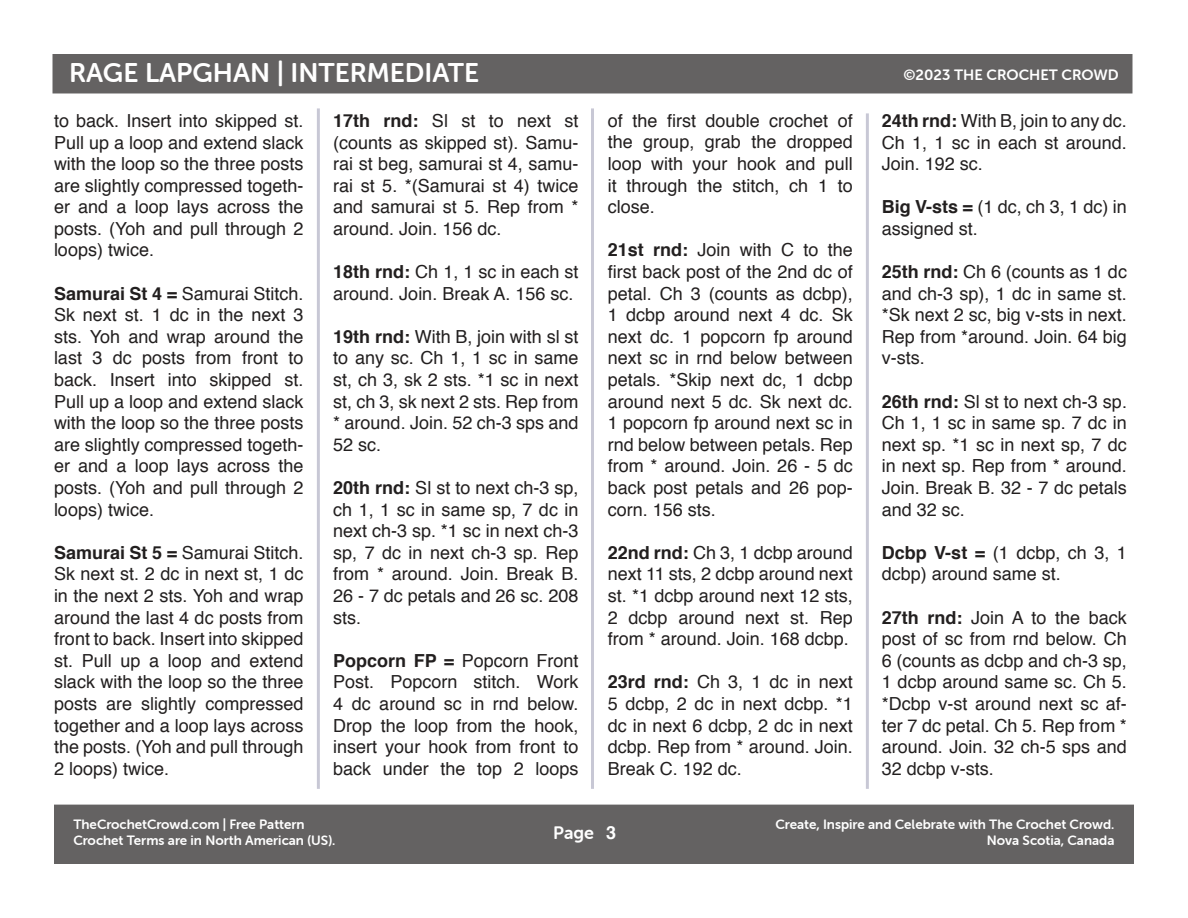
<style>
.page{position:relative;width:1188px;height:918px;background:#fff}
.page>*{position:absolute;margin:0;border:0;box-sizing:border-box;transform-origin:0 0}
.t1{font:27px "Museo Sans Rounded 700";color:#fff}
.t2{font:18px/21.6px "Helvetica";color:#221f1f;text-align:justify}
.t3{font:18px "Museo Sans Rounded 700";color:#fff}
.t4{font:15px "Museo Sans Rounded 700";color:#fff}
.t5{font:13.5px/16.2px "Museo Sans Rounded 700";color:#fff;text-align:right}
.s1{font-weight:700}
.s2{font-family:"Helvetica";font-weight:700}
</style>
<div class="page">
<div style="left:53px;top:55px;width:1079px;height:38px;background:#646262"></div>
<hr style="left:317px;top:108px;width:3px;height:681px;background:#242259">
<hr style="left:591px;top:108px;width:3px;height:681px;background:#242259">
<div style="left:55px;top:805px;width:1078px;height:58px;background:#646262"></div>
<hr style="left:866px;top:113px;width:3px;height:676px;background:#242259">
<h1 class="t1" style="left:69px;top:60px;width:411px">RAGE LAPGHAN | INTERMEDIATE</h1>
<p class="t4" style="left:904px;top:68px;width:217px">©2023 THE CROCHET CROWD</p>
<p class="t2" style="left:882px;top:111px;width:247px"><span class="s1">24th rnd:</span> With B, join to any dc.<br>Ch 1, 1 sc in each st around.<br>Join. 192 sc.</p>
<p class="t2" style="left:882px;top:198px;width:247px"><span class="s1">Big V-sts =</span> (1 dc, ch 3, 1 dc) in assigned st.</p>
<p class="t2" style="left:882px;top:263px;width:247px"><span class="s1">25th rnd:</span> Ch 6 (counts as 1 dc and ch-3 sp), 1 dc in same st. *Sk next 2 sc, big v-sts in next.<br>Rep from *around. Join. 64 big v-sts.</p>
<p class="t2" style="left:882px;top:392px;width:247px"><span class="s1">26th rnd:</span> Sl st to next ch-3 sp.<br>Ch 1, 1 sc in same sp. 7 dc in next sp. *1 sc in next sp, 7 dc in next sp. Rep from * around.<br>Join. Break B. 32 - 7 dc petals and 32 sc.</p>
<p class="t2" style="left:882px;top:543px;width:247px"><span class="s1">Dcbp V-st =</span> (1 dcbp, ch 3, 1 dcbp) around same st.</p>
<p class="t2" style="left:882px;top:608px;width:247px"><span class="s1">27th rnd:</span> Join A to the back post of sc from rnd below. Ch 6 (counts as dcbp and ch-3 sp, 1 dcbp around same sc. Ch 5. *Dcbp v-st around next sc af&shy;ter 7 dc petal. Ch 5. Rep from * around. Join. 32 ch-5 sps and 32 dcbp v-sts.</p>
<p class="t2" style="left:608px;top:110px;width:247px">of the 昀椀rst double crochet of the group, grab the dropped loop with your hook and pull it through the stitch, ch 1 to close.</p>
<p class="t2" style="left:608px;top:241px;width:247px"><span class="s1">21st rnd:</span> Join with C to the昀椀rst back post of the 2nd dc of petal. Ch 3 (counts as dcbp), 1 dcbp around next 4 dc. Sk next dc. 1 popcorn fp around next sc in rnd below between petals. *Skip next dc, 1 dcbp around next 5 dc. Sk next dc.<br>1 popcorn fp around next sc in rnd below between petals. Rep from * around. Join. 26 - 5 dc back post petals and 26 pop&shy;corn. 156 sts.</p>
<p class="t2" style="left:608px;top:543px;width:247px"><span class="s1">22nd rnd:</span> Ch 3, 1 dcbp around next 11 sts, 2 dcbp around next st. *1 dcbp around next 12 sts, 2 dcbp around next st. Rep from * around. Join. 168 dcbp.</p>
<p class="t2" style="left:608px;top:673px;width:247px"><span class="s1">23rd rnd:</span> Ch 3, 1 dc in next 5 dcbp, 2 dc in next dcbp. *1 dc in next 6 dcbp, 2 dc in next dcbp. Rep from * around. Join.<br>Break C. 192 dc.</p>
<p class="t2" style="left:333px;top:111px;width:247px"><span class="s1">17th rnd:</span> Sl st to next st (counts as skipped st). Samu&shy;rai st beg, samurai st 4, samu&shy;rai st 5. *(Samurai st 4) twice and samurai st 5. Rep from * around. Join. 156 dc.</p>
<p class="t2" style="left:333px;top:263px;width:247px"><span class="s1">18th rnd:</span> Ch 1, 1 sc in each st around. Join. Break A. 156 sc.</p>
<p class="t2" style="left:333px;top:327px;width:247px"><span class="s1">19th rnd:</span> With B, join with sl st to any sc. Ch 1, 1 sc in same st, ch 3, sk 2 sts. *1 sc in next st, ch 3, sk next 2 sts. Rep from * around. Join. 52 ch-3 sps and 52 sc.</p>
<p class="t2" style="left:333px;top:479px;width:247px"><span class="s1">20th rnd:</span> Sl st to next ch-3 sp, ch 1, 1 sc in same sp, 7 dc in next ch-3 sp. *1 sc in next ch-3 sp, 7 dc in next ch-3 sp. Rep from * around. Join. Break B.<br>26 - 7 dc petals and 26 sc. 208 sts.</p>
<p class="t2" style="left:333px;top:651px;width:247px"><span class="s1">Popcorn FP =</span> Popcorn Front Post. Popcorn stitch. Work 4 dc around sc in rnd below.<br>Drop the loop from the hook, insert your hook from front to back under the top 2 loops</p>
<p class="t2" style="left:54px;top:111px;width:251px">to back. Insert into skipped st.<br>Pull up a loop and extend slack with the loop so the three posts are slightly compressed togeth&shy;er and a loop lays across the posts. (Yoh and pull through 2 loops) twice.</p>
<p class="t2" style="left:54px;top:284px;width:251px"><span class="s1">Samurai St 4 =</span> Samurai Stitch.<br>Sk next st. 1 dc in the next 3 sts. Yoh and wrap around the last 3 dc posts from front to back. Insert into skipped st.<br>Pull up a loop and extend slack with the loop so the three posts are slightly compressed togeth&shy;er and a loop lays across the posts. (Yoh and pull through 2 loops) twice.</p>
<p class="t2" style="left:54px;top:543px;width:251px"><span class="s1">Samurai St 5 =</span> Samurai Stitch.<br>Sk next st. 2 dc in next st, 1 dc in the next 2 sts. Yoh and wrap around the last 4 dc posts from front to back. Insert into skipped st. Pull up a loop and extend slack with the loop so the three posts are slightly compressed together and a loop lays across the posts. (Yoh and pull through 2 loops) twice.</p>
<p class="t5" style="left:73px;top:817px;width:264px;text-align:left">TheCrochetCrowd.com | Free Pattern<br>Crochet Terms are in North American (US).</p>
<p class="t3" style="left:553px;top:824px;width:65px">Page <span class="s2">3</span></p>
<p class="t5" style="left:776px;top:817px;width:340px">Create, Inspire and Celebrate with The Crochet Crowd.<br>Nova Scotia, Canada</p>
</div>
